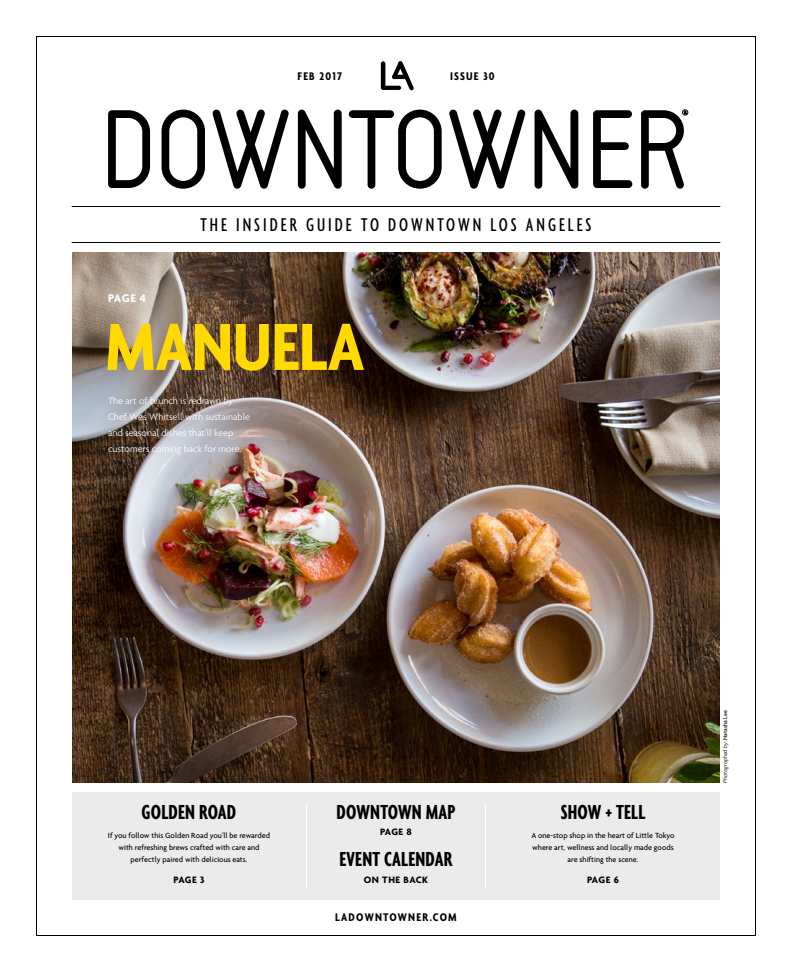
<style>
.page{position:relative;width:792px;height:972px;background:#fff}
.page>*{position:absolute;margin:0;border:0;box-sizing:border-box;transform-origin:0 0}
.t1{font:700 condensed 72px "Agenda";letter-spacing:-.01em;color:#ffd900}
.t2{font:700 extra-condensed 22px "Agenda";letter-spacing:.01em;color:#000}
.t3{font:500 extra-condensed 20px "Agenda";letter-spacing:.15em;color:#000}
.t4{font:700 condensed 12px "Agenda";letter-spacing:.1em;color:#000}
.t5{font:700 12px "Agenda";color:#fff}
.t6{font:300 10px/16px "Agenda";color:#fff}
.t7{font:700 10px "Agenda";letter-spacing:.04em;color:#000}
.t8{font:500 8px/12px "Agenda";color:#000;text-align:center}
.t9{font:italic 300 6px "Agenda";color:#000}
.s1{font-weight:500;font-style:normal}
</style>
<div class="page">
<img style="left:72px;top:252px;width:648px;height:531px">
<hr style="left:72px;top:206px;width:648px;height:1px;background:#000">
<hr style="left:72px;top:242px;width:648px;height:1px;background:#000">
<svg style="left:381px;top:61px;width:33px;height:29px"></svg>
<svg style="left:108px;top:110px;width:42px;height:78px"></svg>
<svg style="left:162px;top:110px;width:43px;height:79px"></svg>
<svg style="left:212px;top:109px;width:77px;height:80px"></svg>
<svg style="left:298px;top:110px;width:44px;height:79px"></svg>
<svg style="left:349px;top:110px;width:93px;height:79px"></svg>
<svg style="left:449px;top:109px;width:77px;height:80px"></svg>
<svg style="left:535px;top:110px;width:43px;height:79px"></svg>
<svg style="left:593px;top:110px;width:39px;height:78px"></svg>
<div style="left:72px;top:792px;width:648px;height:108px;background:#ebebeb"></div>
<hr style="left:306px;top:805px;width:1px;height:83px;background:#fff">
<hr style="left:485px;top:805px;width:1px;height:83px;background:#fff">
<svg style="left:641px;top:110px;width:47px;height:79px"></svg>
<h3 class="t4" style="left:298px;top:69px;width:46px">FEB 2017</h3>
<h3 class="t4" style="left:450px;top:69px;width:46px">ISSUE 30</h3>
<h3 class="t5" style="left:108px;top:291px;width:40px">PAGE 4</h3>
<h3 class="t3" style="left:201px;top:214px;width:393px">THE INSIDER GUIDE TO DOWNTOWN LOS ANGELES</h3>
<h1 class="t1" style="left:105px;top:304px;width:261px">MANUELA</h1>
<p class="t6" style="left:108px;top:392px;width:144px">The art of brunch is redrawn by<br>Chef Wes Whitsell with sustainable and seasonal dishes that’ll keep customers coming back for more.</p>
<p class="t9" style="left:722px;top:783px;width:74px;rotate:-90deg">Photographed by: <span class="s1">Natasha Lee</span></p>
<h2 class="t2" style="left:142px;top:800px;width:96px">GOLDEN ROAD</h2>
<h2 class="t2" style="left:336px;top:800px;width:121px">DOWNTOWN MAP</h2>
<h2 class="t2" style="left:561px;top:800px;width:86px">SHOW + TELL</h2>
<p class="t8" style="left:108px;top:829px;width:164px">If you follow this Golden Road you’ll be rewarded with refreshing brews crafted with care and perfectly paired with delicious eats.</p>
<p class="t7" style="left:380px;top:825px;width:33px">PAGE 8</p>
<h2 class="t2" style="left:339px;top:847px;width:115px">EVENT CALENDAR</h2>
<p class="t8" style="left:531px;top:829px;width:145px">A one-stop shop in the heart of Little Tokyo where art, wellness and locally made goods are shifting the scene.</p>
<p class="t7" style="left:174px;top:873px;width:32px">PAGE 3</p>
<p class="t7" style="left:364px;top:873px;width:66px">ON THE BACK</p>
<p class="t7" style="left:587px;top:873px;width:33px">PAGE 6</p>
<h3 class="t4" style="left:335px;top:910px;width:123px">LADOWNTOWNER.COM</h3>
</div>
